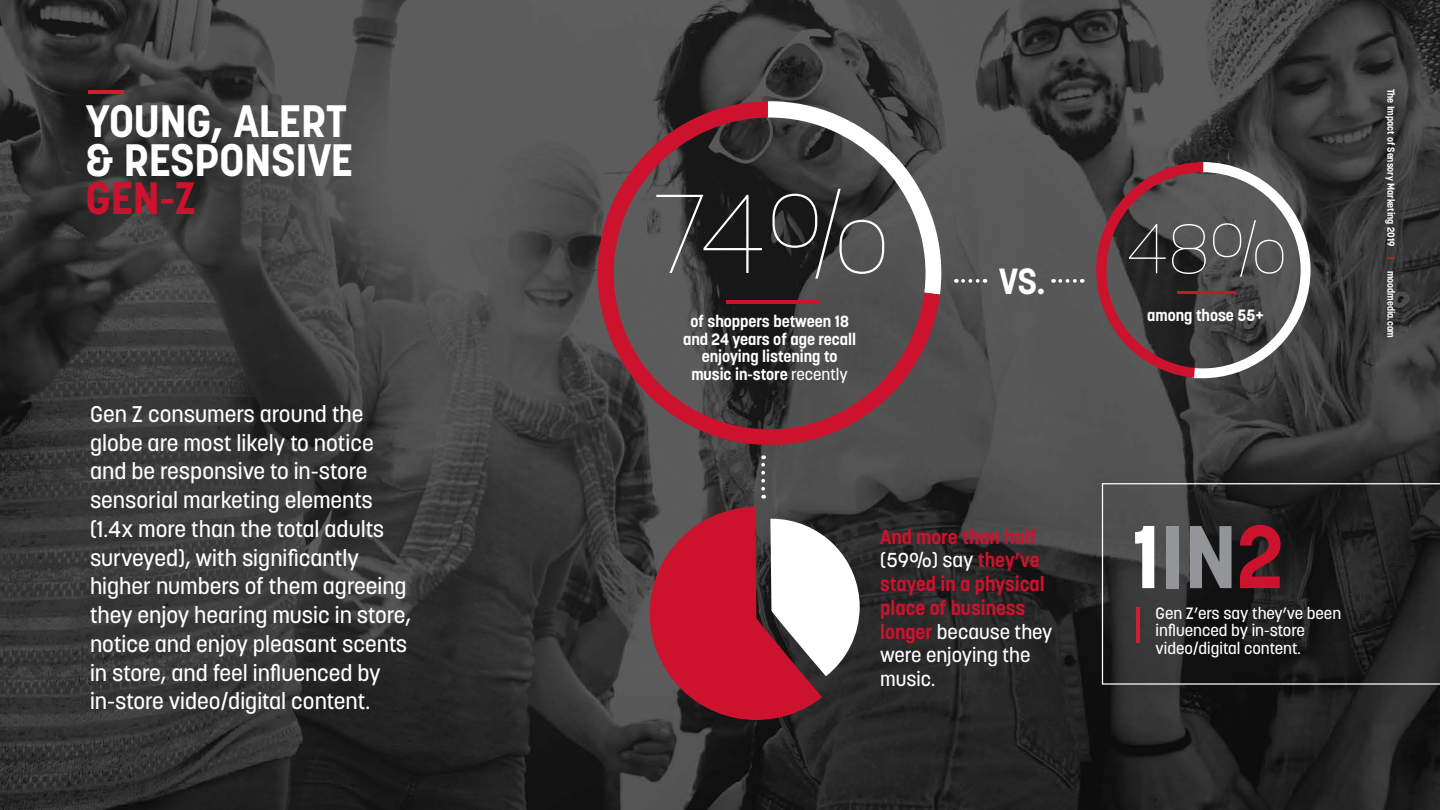
<style>
.page{position:relative;width:1440px;height:810px;background:#fff}
.page>*{position:absolute;margin:0;border:0;box-sizing:border-box;transform-origin:0 0}
.t1{font:100 110.88px "Korolev";color:#fff}
.t2{font:700 88.12px "Korolev";color:#939598}
.t3{font:700 45px/38.8px "Korolev";color:#fff}
.t4{font:700 45px "Korolev";color:#cd122d}
.t5{font:700 36px "Korolev";color:#fff}
.t6{font:500 22.5px/28.8px "Korolev";color:#fff}
.t7{font:700 20px/23.8px "Korolev";color:#cd122d}
.t8{font:700 16.25px/17.5px "Korolev";color:#fff;text-align:center}
.t9{font:500 16.25px/17.5px "Korolev";color:#fff}
.t10{font:700 10px "Korolev";color:#fff}
.s1{font-weight:500}
.s2{color:#ce202f}
.s3{font-weight:500;color:#fff}
.s4{color:#fff}
.s5{color:#cd122d}
</style>
<div class="page">
<img style="left:0;top:0;width:1440px;height:810px">
<hr style="left:88px;top:90px;width:36px;height:4px;background:#d0202e">
<svg style="left:598px;top:101px;width:342px;height:344px;background:#554144"></svg>
<svg style="left:1096px;top:162px;width:215px;height:216px;background:#5b4e50"></svg>
<hr style="left:1177px;top:291px;width:59px;height:3px;background:#cd122d">
<svg style="left:963px;top:279px;width:23px;height:4px"></svg>
<svg style="left:761px;top:455px;width:4px;height:34px"></svg>
<svg style="left:1060px;top:279px;width:23px;height:4px"></svg>
<svg style="left:650px;top:507px;width:210px;height:213px"></svg>
<svg style="left:1102px;top:483px;width:338px;height:202px;background:#282828"></svg>
<h3 class="t3" style="left:86px;top:102px;width:269px">YOUNG, ALERT &amp; RESPONSIVE</h3>
<h3 class="t4" style="left:86px;top:170px;width:111px">GEN-Z</h3>
<p class="t6" style="left:90px;top:400px;width:323px">Gen Z consumers around the globe are most likely to notice and be responsive to in-store sensorial marketing elements (1.4x more than the total adults surveyed), with significantly higher numbers of them agreeing they enjoy hearing music in store, notice and enjoy pleasant scents in store, and feel influenced by in-store video/digital content.</p>
<h1 class="t1" style="left:651px;top:163px;width:241px">74%</h1>
<p class="t8" style="left:683px;top:313px;width:175px">of shoppers between 18 and 24 years of age recall enjoying listening to music in-store <span class="s1">recently</span></p>
<h3 class="t5" style="left:999px;top:259px;width:290px">VS. <sup>48%</sup></h3>
<p class="t8" style="left:1147px;top:306px;width:119px">among those 55+</p>
<p class="t10" style="left:1397px;top:89px;width:251px;rotate:90deg">The Impact of Sensory Marketing 2019 <span class="s2">|</span> moodmedia.com</p>
<p class="t7" style="left:880px;top:525px;width:174px">And more than half <span class="s3">(59%) say</span> they’ve stayed in a physical place of business longer <span class="s3">because they were enjoying the music.</span></p>
<h2 class="t2" style="left:1132px;top:502px;width:154px"><span class="s4">1</span>IN<span class="s5">2</span></h2>
<p class="t9" style="left:1156px;top:604px;width:187px">Gen Z’ers say they’ve been influenced by in-store video/digital content.</p>
</div>
